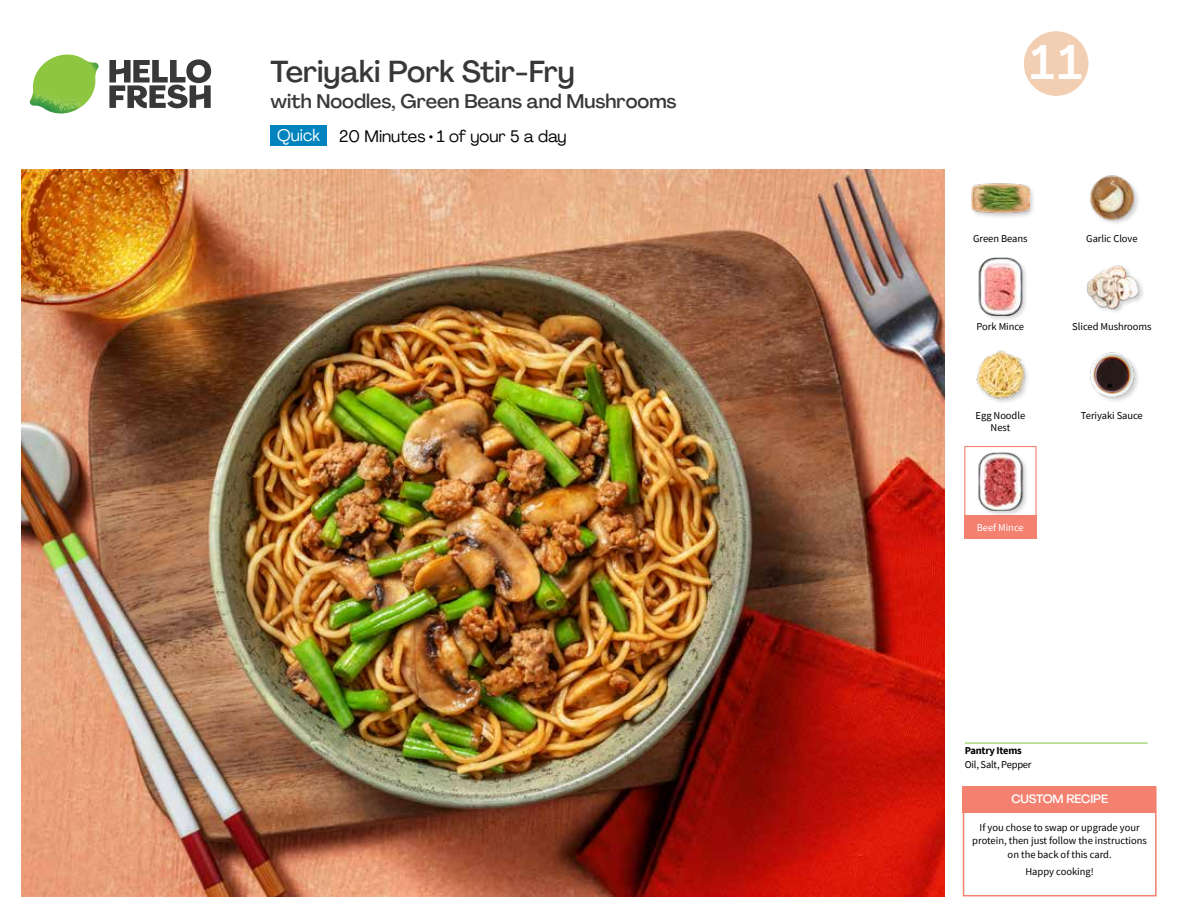
<style>
.page{position:relative;width:1188px;height:918px;background:#fff}
.page>*{position:absolute;margin:0;border:0;box-sizing:border-box;transform-origin:0 0}
.t1{font:500 48px "Agrandir";color:#fff}
.t2{font:500 30px "Agrandir";letter-spacing:-.005em;color:#383839}
.t3{font:500 19.5px "Agrandir";color:#383839}
.t4{font:16.5px "Agrandir";color:#000}
.t5{font:16.5px "Agrandir";color:#fff}
.t6{font:500 12px "Agrandir";letter-spacing:-.01em;color:#fff}
.t7{font:10.5px/13.5px "Source Sans Pro";letter-spacing:-.005em;color:#000;text-align:center}
.t8{font:700 10.5px "Source Sans Pro";letter-spacing:-.02em;color:#000}
.t9{font:10.5px "Source Sans Pro";letter-spacing:-.005em;color:#fff}
</style>
<div class="page">
<svg style="left:109px;top:59px;width:102px;height:49px"></svg>
<img style="left:30px;top:55px;width:69px;height:59px">
<img style="left:21px;top:170px;width:924px;height:727px">
<hr style="left:965px;top:743px;width:183px;height:1px;background:#82c341">
<div style="left:964px;top:446px;width:73px;height:72px;border:1px solid #f48070"></div>
<div style="left:964px;top:515px;width:73px;height:23px;background:#f48070"></div>
<div style="left:978px;top:451px;width:52px;height:66px;background:#000;opacity:.2"></div>
<img style="left:978px;top:453px;width:51px;height:57px">
<div style="left:963px;top:786px;width:194px;height:110px;border:2px solid #f48070"></div>
<div style="left:963px;top:786px;width:193px;height:27px;background:#f48070"></div>
<div style="left:271px;top:126px;width:56px;height:20px;background:#0083be"></div>
<img style="left:976px;top:350px;width:52px;height:52px">
<img style="left:1090px;top:352px;width:48px;height:49px">
<div style="left:970px;top:182px;width:66px;height:38px;background:#000;opacity:.2"></div>
<img style="left:972px;top:182px;width:57px;height:38px">
<div style="left:978px;top:257px;width:51px;height:65px;background:#000;opacity:.2"></div>
<img style="left:978px;top:258px;width:51px;height:57px">
<div style="left:1086px;top:265px;width:60px;height:50px;background:#000;opacity:.2"></div>
<img style="left:1086px;top:265px;width:55px;height:50px">
<img style="left:1090px;top:175px;width:48px;height:48px">
<svg style="left:1023px;top:31px;width:66px;height:65px"></svg>
<h2 class="t2" style="left:271px;top:53px;width:306px">Teriyaki Pork Stir-Fry</h2>
<h3 class="t3" style="left:271px;top:89px;width:408px">with Noodles, Green Beans and Mushrooms</h3>
<h3 class="t5" style="left:277px;top:125px;width:45px">Quick</h3>
<h3 class="t4" style="left:339px;top:126px;width:229px">20 Minutes • 1 of your 5 a day</h3>
<h1 class="t1" style="left:1030px;top:33px;width:53px">11</h1>
<p class="t7" style="left:973px;top:231px;width:56px">Green Beans</p>
<p class="t7" style="left:1086px;top:231px;width:53px">Garlic Clove</p>
<p class="t7" style="left:977px;top:320px;width:49px">Pork Mince</p>
<p class="t7" style="left:1072px;top:320px;width:81px">Sliced Mushrooms</p>
<p class="t7" style="left:976px;top:409px;width:51px">Egg Noodle</p>
<p class="t7" style="left:1081px;top:409px;width:63px">Teriyaki Sauce</p>
<p class="t7" style="left:991px;top:421px;width:21px">Nest</p>
<p class="t9" style="left:977px;top:520px;width:48px">Beef Mince</p>
<p class="t8" style="left:965px;top:743px;width:59px">Pantry Items</p>
<p class="t7" style="left:965px;top:758px;width:68px">Oil, Salt, Pepper</p>
<p class="t6" style="left:1011px;top:792px;width:98px">CUSTOM RECIPE</p>
<p class="t7" style="left:972px;top:820px;width:176px">If you chose to swap or upgrade your protein, then just follow the instructions on the back of this card.</p>
<p class="t7" style="left:1025px;top:865px;width:70px">Happy cooking!</p>
</div>
